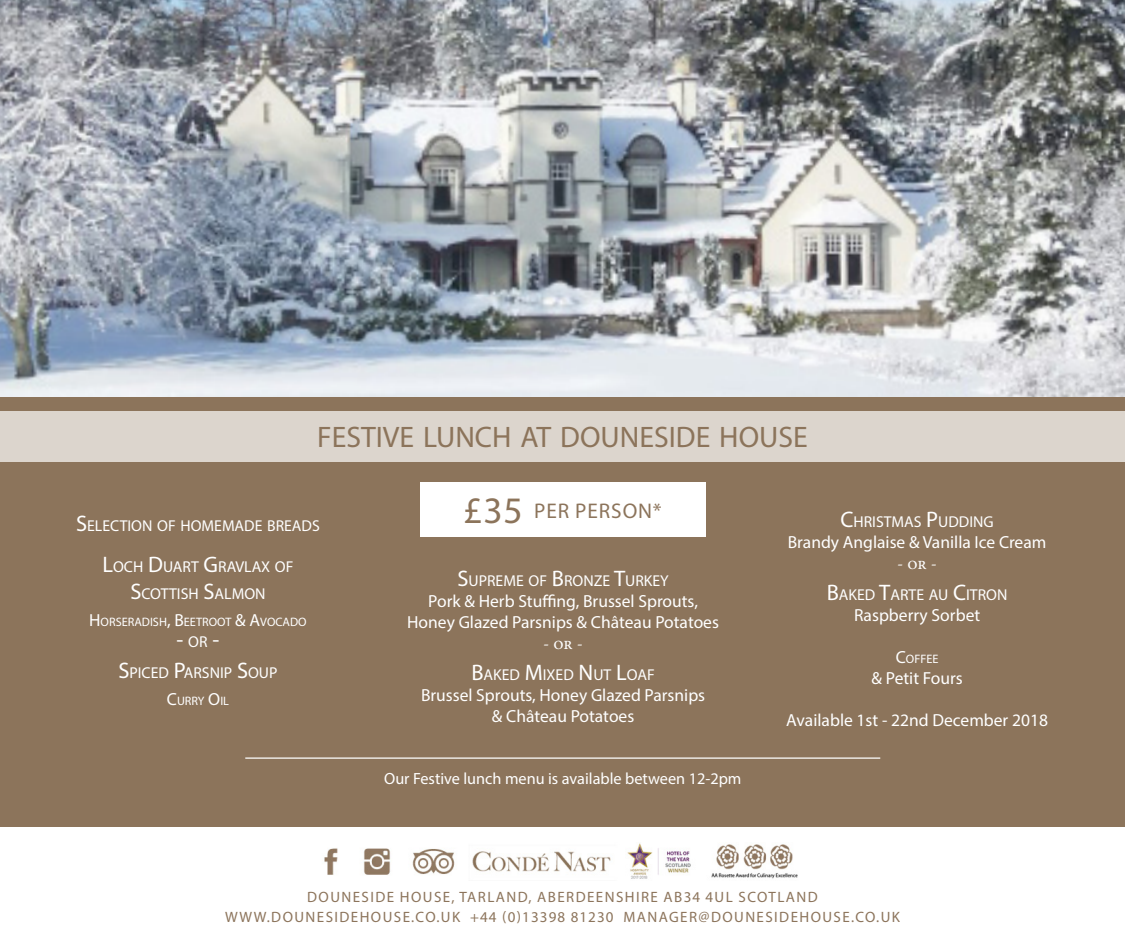
<style>
.page{position:relative;width:1125px;height:938px;background:#fff}
.page>*{position:absolute;margin:0;border:0;box-sizing:border-box;transform-origin:0 0}
.t1{font:29.75px "Myriad Pro";color:#8c745b}
.t2{font:22.5px "Myriad Pro";color:#fff}
.t3{font:21.25px "Myriad Pro";letter-spacing:.045em;color:#8c745b}
.t4{font:17.5px/21px "Myriad Pro";color:#fff;text-align:center}
.t5{font:17.5px "Minion Pro";color:#fff}
.t6{font:16.25px "Myriad Pro";color:#fff}
.t7{font:15.75px "Myriad Pro";color:#fff}
.t8{font:15px "Myriad Pro";letter-spacing:.095em;color:#8c745b}
.t9{font:12.25px "Myriad Pro";color:#fff}
.s1{font-size:22.5px}
.s2{font-size:17.5px}
.s3{font-size:15.75px}
.s4{font-size:37.5px}
</style>
<div class="page">
<img style="left:0;top:0;width:1125px;height:397px">
<img style="left:324px;top:843px;width:474px;height:36px">
<div style="left:0;top:397px;width:1125px;height:430px;background:#8c745b"></div>
<div style="left:420px;top:482px;width:285px;height:54px;background:#fff"></div>
<div style="left:0;top:410px;width:1125px;height:51px;background:#dcd5cd"></div>
<hr style="left:245px;top:757px;width:635px;height:1px;background:#fff">
<p class="t1" style="left:317px;top:419px;width:492px">FESTIVE LUNCH AT DOUNESIDE HOUSE</p>
<p class="t7" style="left:76px;top:516px;width:245px"><span class="s1">S</span>ELECTION OF HOMEMADE BREADS</p>
<p class="t7" style="left:102px;top:556px;width:192px"><span class="s1">L</span>OCH <span class="s1">D</span> UART <span class="s1">G</span>RAVLAX OF</p>
<p class="t7" style="left:130px;top:583px;width:137px"><span class="s1">S</span>COTTISH <span class="s1">S</span>ALMON</p>
<p class="t9" style="left:89px;top:614px;width:219px"><span class="s2">H</span> ORSERADISH<span class="s2">, B</span> EETROOT <span class="s2">&amp; A</span>VOCADO</p>
<p class="t2" style="left:177px;top:625px;width:44px">- <span class="s3">OR</span> -</p>
<p class="t7" style="left:118px;top:662px;width:161px"><span class="s1">S</span>PICED <span class="s1">P</span>ARSNIP <span class="s1">S</span>OUP</p>
<p class="t9" style="left:167px;top:693px;width:64px"><span class="s2">C</span>URRY <span class="s2">O</span>IL</p>
<p class="t3" style="left:463px;top:497px;width:200px"><span class="s4">£35</span> PER PERSON*</p>
<p class="t7" style="left:457px;top:571px;width:213px"><span class="s1">S</span>UPREME OF <span class="s1">B</span>RONZE <span class="s1">T</span>URKEY</p>
<p class="t4" style="left:407px;top:590px;width:313px">Pork &amp; Herb Stuffing, Brussel Sprouts,<br>Honey Glazed Parsnips &amp; Château Potatoes</p>
<p class="t5" style="left:543px;top:632px;width:41px">- or -</p>
<p class="t7" style="left:471px;top:665px;width:185px"><span class="s1">B</span>AKED <span class="s1">M</span> IXED <span class="s1">N</span> UT <span class="s1">L</span>OAF</p>
<p class="t4" style="left:421px;top:684px;width:286px">Brussel Sprouts, Honey Glazed Parsnips</p>
<p class="t4" style="left:492px;top:705px;width:144px">&amp; Château Potatoes</p>
<p class="t6" style="left:384px;top:768px;width:359px">Our Festive lunch menu is available between 12-2pm</p>
<p class="t7" style="left:841px;top:511px;width:153px"><span class="s1">C</span>HRISTMAS <span class="s1">P</span>UDDING</p>
<p class="t4" style="left:788px;top:531px;width:260px">Brandy Anglaise &amp; Vanilla Ice Cream</p>
<p class="t5" style="left:897px;top:551px;width:41px">- or -</p>
<p class="t7" style="left:827px;top:584px;width:182px"><span class="s1">B</span>AKED <span class="s1">T</span>ARTE AU <span class="s1">C</span>ITRON</p>
<p class="t4" style="left:854px;top:604px;width:128px">Raspberry Sorbet</p>
<p class="t9" style="left:896px;top:651px;width:44px"><span class="s2">C</span>OFFEE</p>
<p class="t4" style="left:872px;top:667px;width:93px">&amp; Petit Fours</p>
<p class="t4" style="left:786px;top:709px;width:263px">Available 1st - 22nd December 2018</p>
<p class="t8" style="left:307px;top:887px;width:512px">DOUNESIDE HOUSE, TARLAND, ABERDEENSHIRE AB34 4UL SCOTLAND</p>
<p class="t8" style="left:225px;top:907px;width:676px">WWW.DOUNESIDEHOUSE.CO.UK +44 (0)13398 81230 MANAGER@DOUNESIDEHOUSE.CO.UK</p>
</div>
